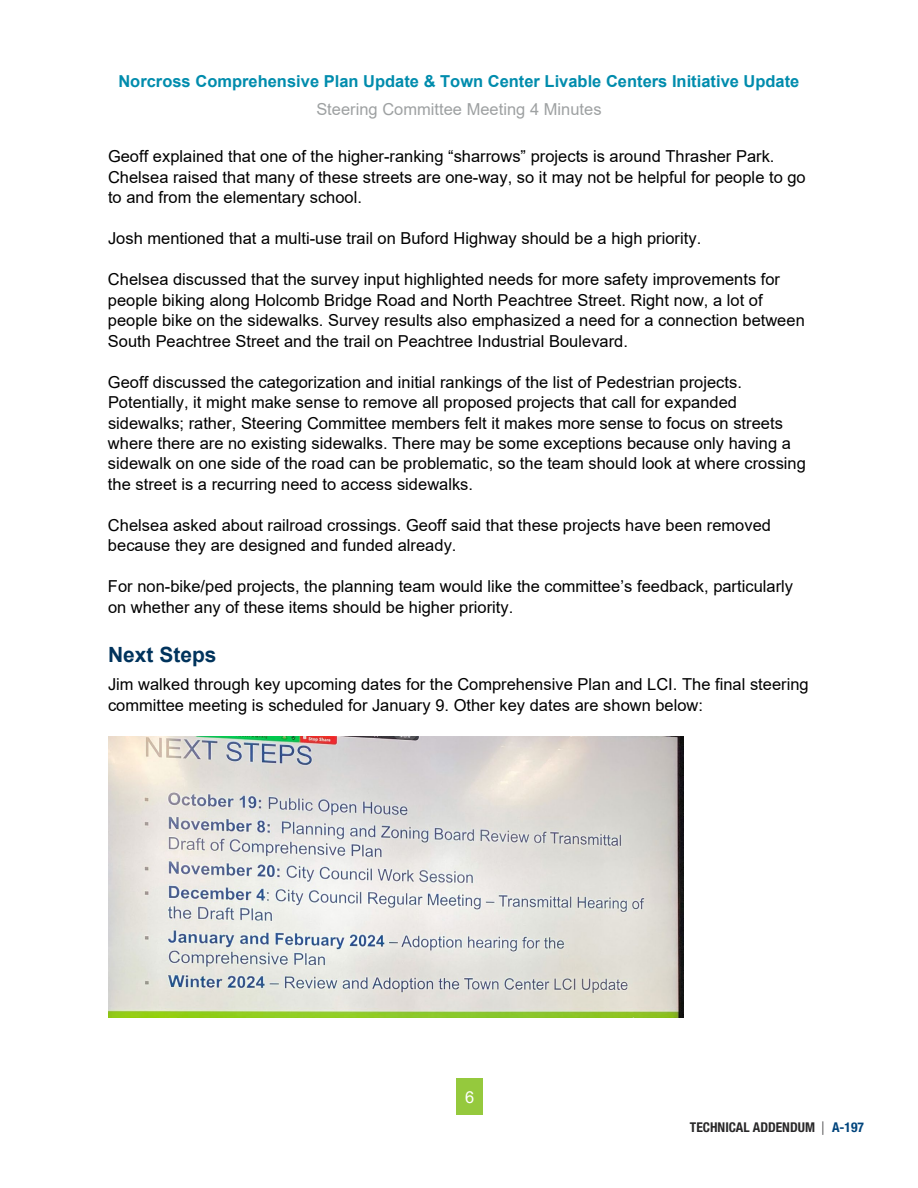
<style>
.page{position:relative;width:918px;height:1188px;background:#fff}
.page>*{position:absolute;margin:0;border:0;box-sizing:border-box;transform-origin:0 0}
.t1{font:700 21px "Arial";color:#00335c}
.t2{font:16.5px/20.5px "Arial";color:#000}
.t3{font:700 16.5px "Arial";color:#008cad}
.t4{font:16.5px "Arial";color:#9ea1a2}
.t5{font:16.5px "Arial";color:#fff}
.t6{font:700 condensed 13.5px "Helvetica Neue LT Std";color:#292829}
.s1{font-weight:300;font-stretch:normal}
.s2{color:#00447c}
</style>
<div class="page">
<div style="left:457px;top:1079px;width:26px;height:36px;background:#95c93d"></div>
<img style="left:108px;top:736px;width:575px;height:282px">
<p class="t3" style="left:118px;top:70px;width:683px">Norcross Comprehensive Plan Update &amp; Town Center Livable Centers Initiative Update</p>
<p class="t4" style="left:316px;top:98px;width:287px">Steering Committee Meeting 4 Minutes</p>
<p class="t2" style="left:108px;top:146px;width:699px">Geoff explained that one of the higher-ranking “sharrows” projects is around Thrasher Park.<br>Chelsea raised that many of these streets are one-way, so it may not be helpful for people to go to and from the elementary school.</p>
<p class="t2" style="left:108px;top:228px;width:595px">Josh mentioned that a multi-use trail on Buford Highway should be a high priority.</p>
<p class="t2" style="left:108px;top:269px;width:698px">Chelsea discussed that the survey input highlighted needs for more safety improvements for people biking along Holcomb Bridge Road and North Peachtree Street. Right now, a lot of people bike on the sidewalks. Survey results also emphasized a need for a connection between South Peachtree Street and the trail on Peachtree Industrial Boulevard.</p>
<p class="t2" style="left:108px;top:371px;width:699px">Geoff discussed the categorization and initial rankings of the list of Pedestrian projects.<br>Potentially, it might make sense to remove all proposed projects that call for expanded sidewalks; rather, Steering Committee members felt it makes more sense to focus on streets where there are no existing sidewalks. There may be some exceptions because only having a sidewalk on one side of the road can be problematic, so the team should look at where crossing the street is a recurring need to access sidewalks.</p>
<p class="t2" style="left:108px;top:515px;width:665px">Chelsea asked about railroad crossings. Geoff said that these projects have been removed because they are designed and funded already.</p>
<p class="t2" style="left:108px;top:576px;width:687px">For non-bike/ped projects, the planning team would like the committee’s feedback, particularly on whether any of these items should be higher priority.</p>
<p class="t1" style="left:108px;top:639px;width:110px">Next Steps</p>
<p class="t2" style="left:108px;top:674px;width:702px">Jim walked through key upcoming dates for the Comprehensive Plan and LCI. The final steering committee meeting is scheduled for January 9. Other key dates are shown below:</p>
<p class="t5" style="left:465px;top:1086px;width:11px">6</p>
<p class="t6" style="left:690px;top:1119px;width:176px">TECHNICAL ADDENDUM <span class="s1">|</span> <span class="s2">A-197</span></p>
</div>
